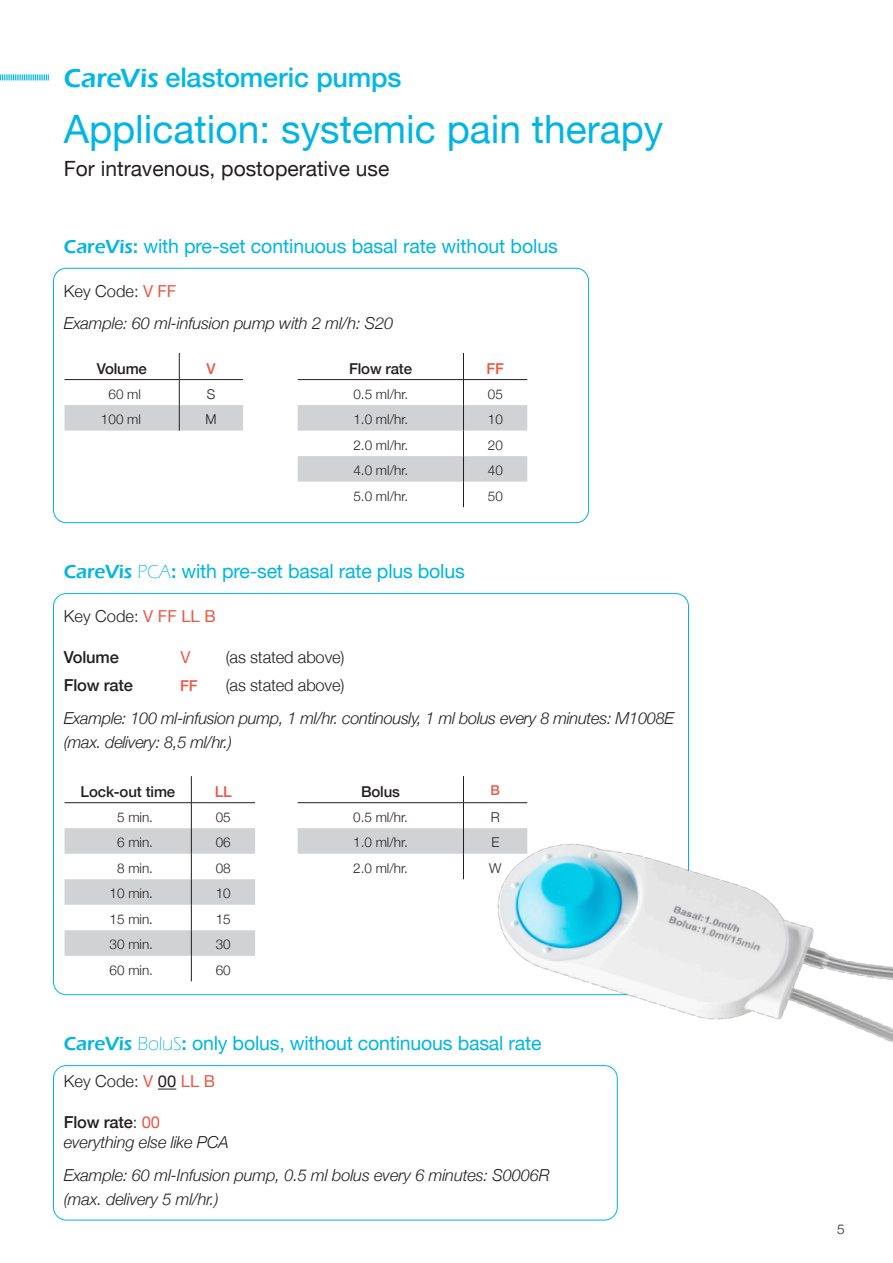
<style>
.page{position:relative;width:893px;height:1263px;background:#fff}
.page>*{position:absolute;margin:0;border:0;box-sizing:border-box;transform-origin:0 0}
.Ü1{font:39px "Helvetica Neue";color:#00b5e3}
.t1{font:500 27px "Helvetica Neue";letter-spacing:-.005em;color:#00b8e5}
.Ü1-2{font:21px "Helvetica Neue";color:#231f20}
.Ü2{font:19.5px "Helvetica Neue";letter-spacing:-.01em;color:#00b5e3}
.Fließtext{font:italic 300 16.5px "Helvetica Neue";letter-spacing:-.01em;color:#231f20}
.Tabellenschrift{font:300 16.5px "Helvetica Neue";color:#231f20}
.Fließtext-2{font:300 16.5px "Helvetica Neue";letter-spacing:-.01em;color:#231f20}
.Fließtext-3{font:500 16.5px "Helvetica Neue";letter-spacing:-.01em;color:#231f20}
.Fließtext-4{font:16.5px "Helvetica Neue";color:#eb5745}
.Tabelle_headline{font:500 15px "Helvetica Neue";letter-spacing:-.01em;color:#231f20}
.Tabelle_headline-2{font:500 15px "Helvetica Neue";color:#eb5745}
.Fließtext-5{font:500 15px "Helvetica Neue";color:#eb5745}
.Tabellenschrift-2{font:300 13.5px "Helvetica Neue";color:#231f20}
.Tabelle_headline-3{font:500 13.5px "Helvetica Neue";color:#eb5745}
.s1{font-family:"Eras ITC";font-weight:600}
.s2{font-weight:500}
.s3{font-weight:400;color:#eb5745}
.s4{font-family:"Eras ITC";font-weight:300}
.s5{font-weight:400}
.s6{font-weight:300}
</style>
<div class="page">
<svg style="left:0;top:74px;width:49px;height:6px"></svg>
<svg style="left:65px;top:776px;width:190px;height:205px"></svg>
<svg style="left:298px;top:776px;width:229px;height:103px"></svg>
<div style="left:53px;top:268px;width:536px;height:255px;border:1px solid #00b5e3;border-radius:13px"></div>
<svg style="left:64px;top:353px;width:179px;height:78px"></svg>
<svg style="left:298px;top:353px;width:229px;height:154px"></svg>
<div style="left:53px;top:1065px;width:565px;height:155px;border:1px solid #00b5e3;border-radius:13px"></div>
<svg style="left:158px;top:1089px;width:18px;height:1px"></svg>
<img style="left:480px;top:809px;width:413px;height:234px">
<h2 class="t1" style="left:64px;top:55px;width:339px"><span class="s1">CareVis</span> elastomeric pumps</h2>
<p class="Ü1" style="left:64px;top:101px;width:601px">Application: systemic pain therapy</p>
<p class="Ü1-2" style="left:64px;top:154px;width:327px">For intravenous, postoperative use</p>
<p class="Ü2" style="left:64px;top:232px;width:496px"><span class="s1">CareVis</span><span class="s2">:</span> with pre-set continuous basal rate without bolus</p>
<p class="Tabellenschrift" style="left:64px;top:277px;width:114px">Key Code: <span class="s3">V FF</span></p>
<p class="Fließtext" style="left:64px;top:310px;width:331px">Example: 60 ml-infusion pump with 2 ml/h: S20</p>
<p class="Tabelle_headline" style="left:97px;top:356px;width:52px">Volume</p>
<p class="Tabelle_headline-2" style="left:207px;top:356px;width:11px">V</p>
<p class="Tabellenschrift-2" style="left:108px;top:383px;width:34px">60 ml</p>
<p class="Tabellenschrift-2" style="left:207px;top:383px;width:10px">S</p>
<p class="Tabellenschrift-2" style="left:101px;top:408px;width:42px">100 ml</p>
<p class="Tabellenschrift-2" style="left:206px;top:408px;width:13px">M</p>
<p class="Tabelle_headline" style="left:349px;top:356px;width:64px">Flow rate</p>
<p class="Tabelle_headline-2" style="left:487px;top:356px;width:19px">FF</p>
<p class="Tabellenschrift-2" style="left:353px;top:383px;width:56px">0.5 ml/hr.</p>
<p class="Tabellenschrift-2" style="left:488px;top:383px;width:17px">05</p>
<p class="Tabellenschrift-2" style="left:353px;top:408px;width:56px">1.0 ml/hr.</p>
<p class="Tabellenschrift-2" style="left:488px;top:408px;width:17px">10</p>
<p class="Tabellenschrift-2" style="left:353px;top:434px;width:56px">2.0 ml/hr.</p>
<p class="Tabellenschrift-2" style="left:488px;top:434px;width:17px">20</p>
<p class="Tabellenschrift-2" style="left:353px;top:459px;width:56px">4.0 ml/hr.</p>
<p class="Tabellenschrift-2" style="left:488px;top:459px;width:17px">40</p>
<p class="Tabellenschrift-2" style="left:353px;top:485px;width:56px">5.0 ml/hr.</p>
<p class="Tabellenschrift-2" style="left:488px;top:485px;width:17px">50</p>
<p class="Ü2" style="left:64px;top:557px;width:403px"><span class="s1">CareVis</span> <span class="s4">PCA</span><span class="s2">:</span> with pre-set basal rate plus bolus</p>
<p class="Tabellenschrift" style="left:64px;top:603px;width:153px">Key Code: <span class="s3">V FF LL B</span></p>
<p class="Fließtext-3" style="left:64px;top:644px;width:57px">Volume</p>
<p class="Fließtext-4" style="left:181px;top:645px;width:12px">V</p>
<p class="Fließtext-2" style="left:226px;top:644px;width:120px">(as stated above)</p>
<p class="Fließtext-3" style="left:64px;top:672px;width:71px">Flow rate</p>
<p class="Fließtext-5" style="left:180px;top:674px;width:19px">FF</p>
<p class="Fließtext-2" style="left:226px;top:672px;width:120px">(as stated above)</p>
<p class="Fließtext" style="left:64px;top:705px;width:612px">Example: 100 ml-infusion pump, 1 ml/hr. continously, 1 ml bolus every 8 minutes: M1008E</p>
<p class="Fließtext" style="left:64px;top:729px;width:170px">(max. delivery: 8,5 ml/hr.)</p>
<p class="Tabelle_headline" style="left:81px;top:779px;width:96px">Lock-out time</p>
<p class="Tabelle_headline-2" style="left:215px;top:779px;width:19px">LL</p>
<p class="Tabellenschrift-2" style="left:117px;top:806px;width:38px">5 min.</p>
<p class="Tabellenschrift-2" style="left:216px;top:806px;width:17px">05</p>
<p class="Tabellenschrift-2" style="left:117px;top:831px;width:38px">6 min.</p>
<p class="Tabellenschrift-2" style="left:216px;top:831px;width:17px">06</p>
<p class="Tabellenschrift-2" style="left:117px;top:857px;width:38px">8 min.</p>
<p class="Tabellenschrift-2" style="left:216px;top:857px;width:17px">08</p>
<p class="Tabellenschrift-2" style="left:110px;top:882px;width:45px">10 min.</p>
<p class="Tabellenschrift-2" style="left:216px;top:882px;width:17px">10</p>
<p class="Tabellenschrift-2" style="left:110px;top:908px;width:45px">15 min.</p>
<p class="Tabellenschrift-2" style="left:216px;top:908px;width:17px">15</p>
<p class="Tabellenschrift-2" style="left:110px;top:934px;width:45px">30 min.</p>
<p class="Tabellenschrift-2" style="left:216px;top:934px;width:17px">30</p>
<p class="Tabellenschrift-2" style="left:110px;top:959px;width:45px">60 min.</p>
<p class="Tabellenschrift-2" style="left:216px;top:959px;width:17px">60</p>
<p class="Tabelle_headline" style="left:361px;top:779px;width:40px">Bolus</p>
<p class="Tabelle_headline-3" style="left:491px;top:779px;width:11px">B</p>
<p class="Tabellenschrift-2" style="left:353px;top:806px;width:56px">0.5 ml/hr.</p>
<p class="Tabellenschrift-2" style="left:491px;top:806px;width:11px">R</p>
<p class="Tabellenschrift-2" style="left:353px;top:831px;width:56px">1.0 ml/hr.</p>
<p class="Tabellenschrift-2" style="left:491px;top:831px;width:10px">E</p>
<p class="Tabellenschrift-2" style="left:353px;top:857px;width:56px">2.0 ml/hr.</p>
<p class="Tabellenschrift-2" style="left:489px;top:857px;width:14px">W</p>
<p class="Ü2" style="left:64px;top:1029px;width:479px"><span class="s1">CareVis</span> <span class="s4">BoluS</span><span class="s2">:</span> only bolus, without continuous basal rate</p>
<p class="Tabellenschrift" style="left:64px;top:1068px;width:153px">Key Code: <span class="s3">V</span> <span class="s5">00</span> <span class="s3">LL B</span></p>
<p class="Fließtext-3" style="left:64px;top:1109px;width:98px">Flow rate<span class="s6">:</span> <span class="s3">00</span></p>
<p class="Fließtext" style="left:64px;top:1129px;width:167px">everything else like PCA</p>
<p class="Fließtext" style="left:64px;top:1162px;width:487px">Example: 60 ml-Infusion pump, 0.5 ml bolus every 6 minutes: S0006R</p>
<p class="Fließtext" style="left:64px;top:1186px;width:156px">(max. delivery 5 ml/hr.)</p>
<p class="Tabellenschrift-2" style="left:837px;top:1218px;width:9px">5</p>
</div>
